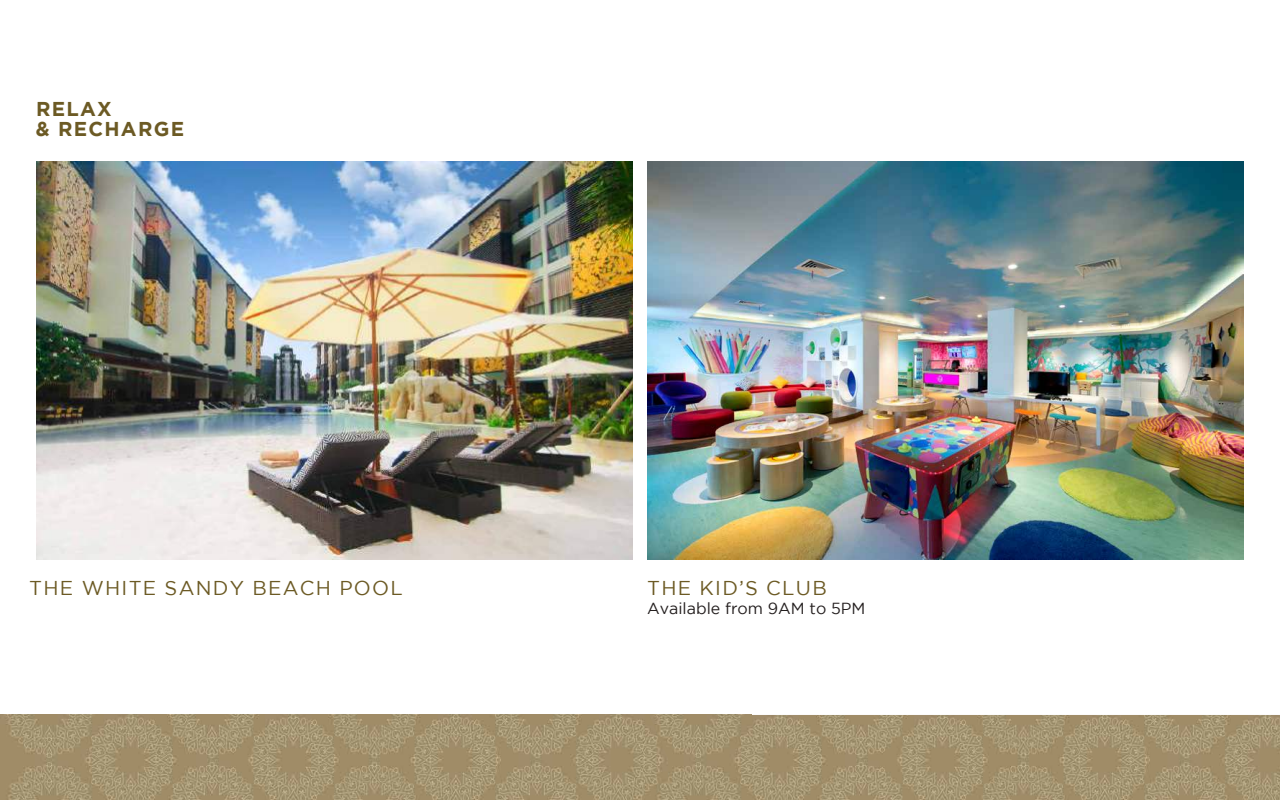
<style>
.page{position:relative;width:1280px;height:800px;background:#fff}
.page>*{position:absolute;margin:0;border:0;box-sizing:border-box;transform-origin:0 0}
.t1{font:20px "Gotham";letter-spacing:.065em;color:#6c5a24}
.t2{font:700 20px/20px "Gotham";letter-spacing:.065em;color:#6c5a24}
.t3{font:16px "Gotham";color:#241f1f}
</style>
<div class="page">
<img style="left:0;top:715px;width:649px;height:85px">
<img style="left:649px;top:715px;width:631px;height:85px">
<img style="left:647px;top:162px;width:597px;height:398px">
<img style="left:36px;top:162px;width:597px;height:398px">
<p class="t2" style="left:36px;top:99px;width:150px">RELAX<br>&amp; RECHARGE</p>
<p class="t1" style="left:29px;top:577px;width:375px">THE WHITE SANDY BEACH POOL</p>
<p class="t1" style="left:647px;top:577px;width:181px">THE KID’S CLUB</p>
<p class="t3" style="left:647px;top:600px;width:220px">Available from 9AM to 5PM</p>
</div>
